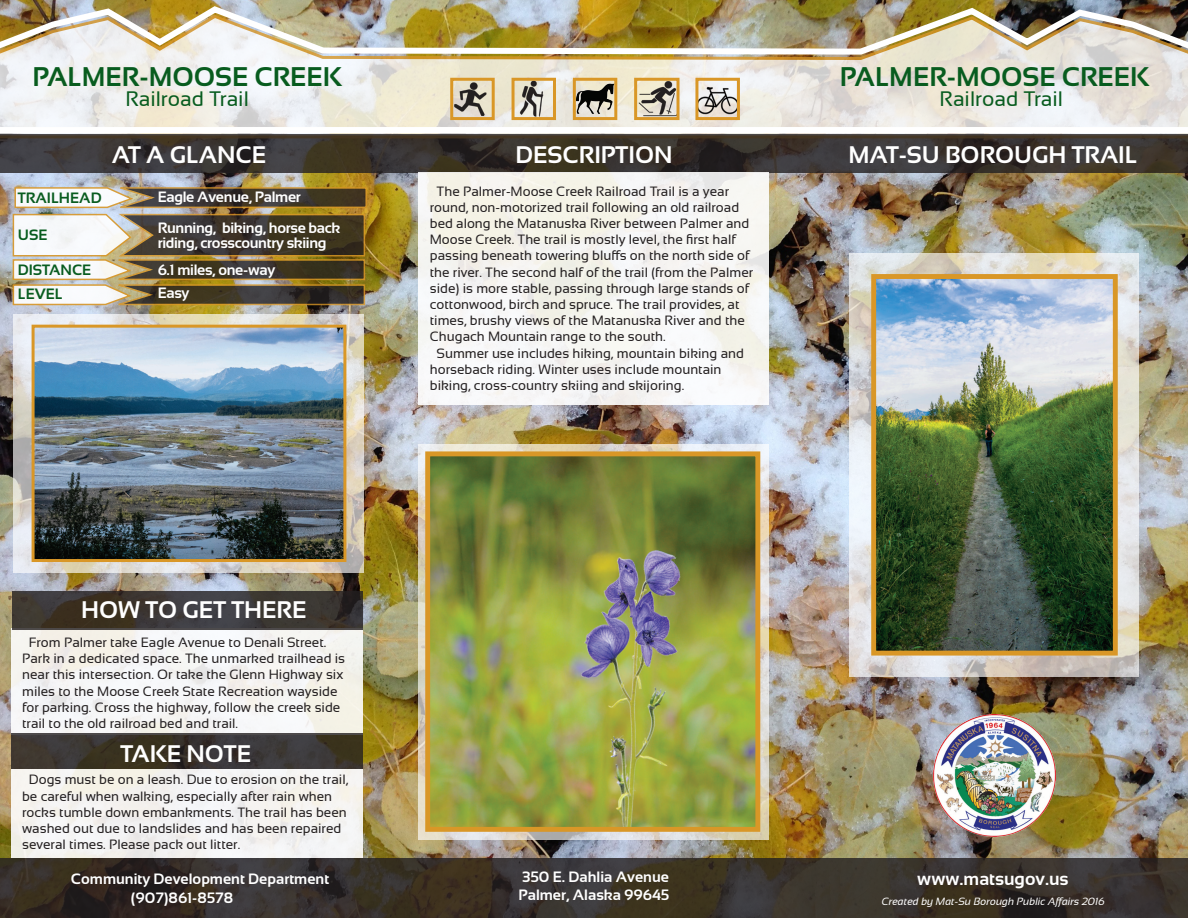
<style>
.page{position:relative;width:1188px;height:918px;background:#fff}
.page>*{position:absolute;margin:0;border:0;box-sizing:border-box;transform-origin:0 0}
.LONG_HEADER{font:700 27px "Sansation";color:#085c1f}
.SUB-HEADER{font:700 24px "Sansation";color:#fff}
.SUB-LONG_HEADER{font:21px "Sansation";color:#085c1f}
.t1{font:700 18px "Sansation";color:#fff}
.Table_Info{font:700 15px/15px "Sansation";letter-spacing:-.02em;color:#fff}
.Table_Info-2{font:700 15px "Sansation";color:#fff}
.t2{font:700 15px "Sansation";color:#085c1f}
.Body_text{font:13.5px/16.2px "Sansation";color:#231f20}
.Paragraph_Style_2{font:italic 10.5px "Sansation";color:#fff}
</style>
<div class="page">
<img style="left:0;top:0;width:1188px;height:859px">
<img style="left:0;top:3px;width:1188px;height:10px">
<img style="left:0;top:13px;width:1188px;height:121px">
<img style="left:933px;top:714px;width:123px;height:123px">
<svg style="left:0;top:134px;width:1188px;height:39px;background:#3c3632"></svg>
<img style="left:12px;top:186px;width:356px;height:120px">
<svg style="left:0;top:859px;width:1188px;height:59px;background:#37312a"></svg>
<div style="left:12px;top:628px;width:351px;height:107px;background:linear-gradient(to right,#f4f4f4,#f5f4f1)"></div>
<svg style="left:12px;top:591px;width:351px;height:39px;background:#3d3834"></svg>
<div style="left:12px;top:769px;width:351px;height:89px;background:#f4f3f1"></div>
<svg style="left:12px;top:734px;width:351px;height:35px;background:#3b362f"></svg>
<svg style="left:850px;top:253px;width:289px;height:423px;background:#dedbd6"></svg>
<svg style="left:14px;top:314px;width:350px;height:258px;background:#dad4c8"></svg>
<img style="left:877px;top:280px;width:235px;height:370px">
<div style="left:871px;top:274px;width:247px;height:382px;border:5px solid #d99727"></div>
<img style="left:36px;top:329px;width:306px;height:229px">
<div style="left:32px;top:325px;width:314px;height:237px;border:3px solid #d99727"></div>
<div style="left:418px;top:173px;width:352px;height:232px;background:#f6f5f2"></div>
<img style="left:454px;top:82px;width:37px;height:34px">
<div style="left:450px;top:78px;width:45px;height:42px;border:3px solid #d99727"></div>
<img style="left:516px;top:82px;width:36px;height:34px">
<div style="left:512px;top:78px;width:44px;height:42px;border:3px solid #d99727"></div>
<img style="left:577px;top:82px;width:36px;height:34px">
<div style="left:573px;top:78px;width:44px;height:42px;border:3px solid #d99727"></div>
<img style="left:638px;top:82px;width:38px;height:34px">
<div style="left:634px;top:78px;width:46px;height:42px;border:3px solid #d99727"></div>
<img style="left:699px;top:82px;width:37px;height:34px">
<div style="left:695px;top:78px;width:45px;height:42px;border:3px solid #d99727"></div>
<svg style="left:418px;top:444px;width:352px;height:395px;background:#ddd6c9"></svg>
<img style="left:431px;top:457px;width:323px;height:369px">
<div style="left:425px;top:451px;width:335px;height:381px;border:5px solid #d99727"></div>
<p class="LONG_HEADER" style="left:32px;top:61px;width:311px">PALMER-MOOSE CREEK</p>
<p class="SUB-LONG_HEADER" style="left:125px;top:87px;width:125px">Railroad Trail</p>
<p class="LONG_HEADER" style="left:840px;top:61px;width:311px">PALMER-MOOSE CREEK</p>
<p class="SUB-LONG_HEADER" style="left:940px;top:87px;width:125px">Railroad Trail</p>
<p class="t2" style="left:18px;top:190px;width:85px">TRAILHEAD</p>
<p class="t2" style="left:18px;top:227px;width:31px">USE</p>
<p class="t2" style="left:18px;top:261px;width:75px">DISTANCE</p>
<p class="t2" style="left:18px;top:286px;width:47px">LEVEL</p>
<p class="SUB-HEADER" style="left:112px;top:141px;width:156px">AT A GLANCE</p>
<p class="SUB-HEADER" style="left:848px;top:141px;width:291px">MAT-SU BOROUGH TRAIL</p>
<p class="SUB-HEADER" style="left:516px;top:141px;width:158px">DESCRIPTION</p>
<p class="Table_Info" style="left:158px;top:189px;width:145px">Eagle Avenue, Palmer</p>
<p class="Table_Info" style="left:158px;top:220px;width:184px">Running, biking, horse back riding, crosscountry skiing</p>
<p class="Table_Info" style="left:158px;top:262px;width:119px">6.1 miles, one-way</p>
<p class="Table_Info" style="left:158px;top:285px;width:33px">Easy</p>
<p class="Body_text" style="left:430px;top:183px;width:325px;text-indent:7px">The Palmer-Moose Creek Railroad Trail is a year round, non-motorized trail following an old railroad bed along the Matanuska River between Palmer and Moose Creek. The trail is mostly level, the first half passing beneath towering bluffs on the north side of the river. The second half of the trail (from the Palmer side) is more stable, passing through large stands of cottonwood, birch and spruce. The trail provides, at times, brushy views of the Matanuska River and the Chugach Mountain range to the south.</p>
<p class="Body_text" style="left:430px;top:345px;width:316px;text-indent:7px">Summer use includes hiking, mountain biking and horseback riding. Winter uses include mountain biking, cross-country skiing and skijoring.</p>
<p class="SUB-HEADER" style="left:81px;top:596px;width:227px">HOW TO GET THERE</p>
<p class="Body_text" style="left:22px;top:634px;width:325px;text-indent:7px">From Palmer take Eagle Avenue to Denali Street.<br>Park in a dedicated space. The unmarked trailhead is near this intersection. Or take the Glenn Highway six miles to the Moose Creek State Recreation wayside for parking. Cross the highway, follow the creek side trail to the old railroad bed and trail.</p>
<p class="SUB-HEADER" style="left:121px;top:740px;width:132px">TAKE NOTE</p>
<p class="Body_text" style="left:22px;top:772px;width:328px;text-indent:7px">Dogs must be on a leash. Due to erosion on the trail, be careful when walking, especially after rain when rocks tumble down embankments. The trail has been washed out due to landslides and has been repaired several times. Please pack out litter.</p>
<p class="Table_Info-2" style="left:71px;top:870px;width:260px">Community Development Department</p>
<p class="Table_Info-2" style="left:131px;top:890px;width:104px">(907)861-8578</p>
<p class="Table_Info-2" style="left:522px;top:869px;width:148px">350 E. Dahlia Avenue</p>
<p class="Table_Info-2" style="left:519px;top:887px;width:152px">Palmer, Alaska 99645</p>
<p class="t1" style="left:917px;top:868px;width:153px">www.matsugov.us</p>
<p class="Paragraph_Style_2" style="left:882px;top:896px;width:225px">Created by Mat-Su Borough Public Affairs 2016</p>
</div>
